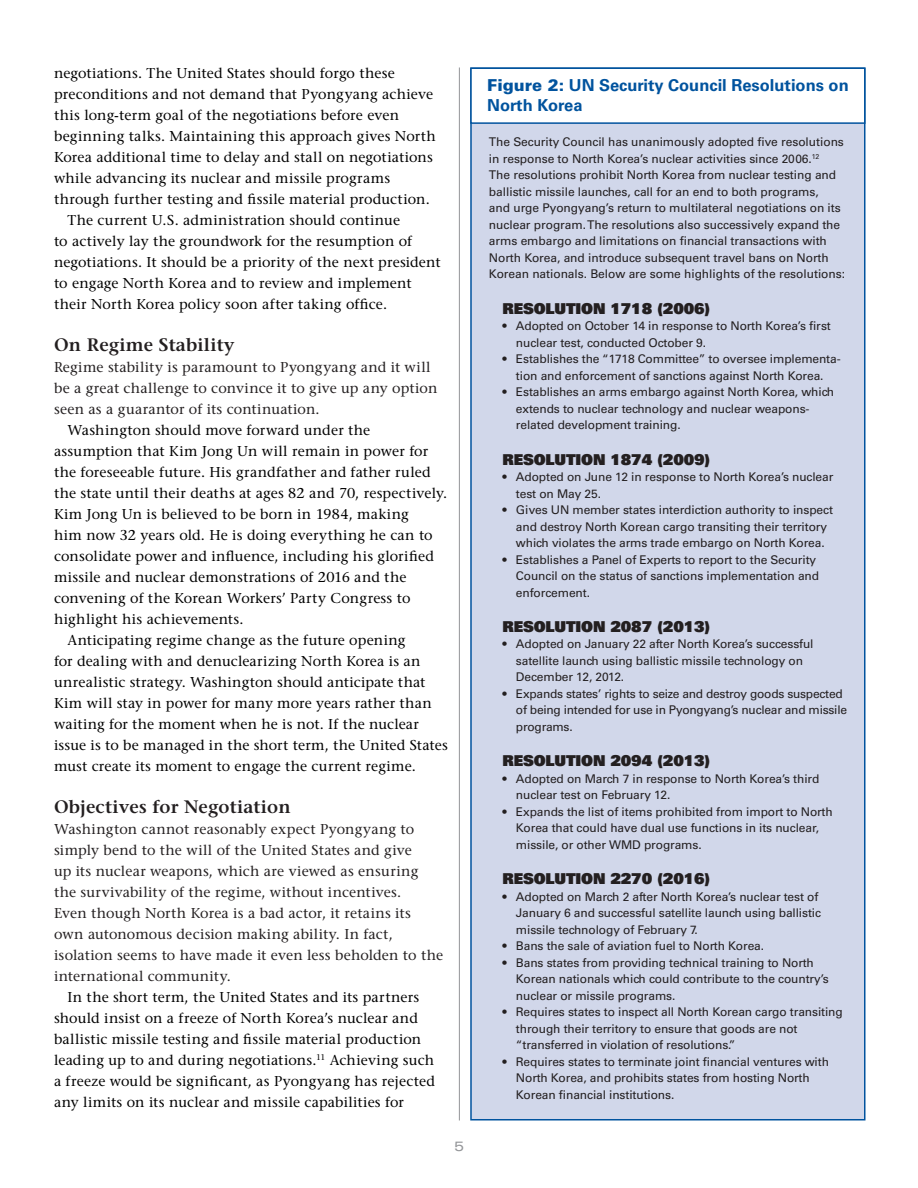
<style>
.page{position:relative;width:918px;height:1188px;background:#fff}
.page>*{position:absolute;margin:0;border:0;box-sizing:border-box;transform-origin:0 0}
.Subhead{font:600 18px "Stone Serif Std";letter-spacing:.01em;color:#231f20}
.t1{font:700 16.5px/19.8px "Univers LT Std";color:#01539e}
.t2{font:15px "Univers LT Std X Black";letter-spacing:-.01em;color:#231f20}
.Subhead_2{font:500 14.25px/21px "Stone Serif Std";letter-spacing:.01em;color:#000}
.Paragraph_-_No_Inden{font:500 14.25px/21px "Stone Serif Std";letter-spacing:.01em;color:#231f20}
.t3{font:expanded 13.5px "Univers LT Std";color:#939598}
.Chart_Body_Text{font:12px/16.5px "Univers LT Std";letter-spacing:-.01em;color:#231f20}
.s1{font-weight:900}
</style>
<div class="page">
<hr style="left:459px;top:68px;width:1px;height:1052px;background:#939598">
<div style="left:470px;top:68px;width:396px;height:1052px;background:#d1d7ea;border:2px solid #01539e"></div>
<div style="left:470px;top:68px;width:396px;height:56px;background:#fff;border:2px solid #01539e"></div>
<p class="Subhead_2" style="left:54px;top:63px;width:384px">negotiations. The United States should forgo these preconditions and not demand that Pyongyang achieve this long-term goal of the negotiations before even beginning talks. Maintaining this approach gives North Korea additional time to delay and stall on negotiations while advancing its nuclear and missile programs through further testing and fissile material production.</p>
<p class="Subhead_2" style="left:54px;top:210px;width:388px;text-indent:14px">The current U.S. administration should continue<br>to actively lay the groundwork for the resumption of negotiations. It should be a priority of the next president to engage North Korea and to review and implement their North Korea policy soon after taking office.</p>
<p class="Subhead" style="left:54px;top:334px;width:182px">On Regime Stability</p>
<p class="Paragraph_-_No_Inden" style="left:54px;top:357px;width:385px">Regime stability is paramount to Pyongyang and it will be a great challenge to convince it to give up any option seen as a guarantor of its continuation.</p>
<p class="Subhead_2" style="left:54px;top:420px;width:395px;text-indent:14px">Washington should move forward under the assumption that Kim Jong Un will remain in power for the foreseeable future. His grandfather and father ruled the state until their deaths at ages 82 and 70, respectively.<br>Kim Jong Un is believed to be born in 1984, making<br>him now 32 years old. He is doing everything he can to consolidate power and influence, including his glorified missile and nuclear demonstrations of 2016 and the convening of the Korean Workers’ Party Congress to highlight his achievements.</p>
<p class="Subhead_2" style="left:54px;top:630px;width:395px;text-indent:14px">Anticipating regime change as the future opening<br>for dealing with and denuclearizing North Korea is an unrealistic strategy. Washington should anticipate that Kim will stay in power for many more years rather than waiting for the moment when he is not. If the nuclear issue is to be managed in the short term, the United States must create its moment to engage the current regime.</p>
<p class="Subhead" style="left:54px;top:796px;width:238px">Objectives for Negotiation</p>
<p class="Paragraph_-_No_Inden" style="left:54px;top:819px;width:391px">Washington cannot reasonably expect Pyongyang to simply bend to the will of the United States and give<br>up its nuclear weapons, which are viewed as ensuring the survivability of the regime, without incentives.<br>Even though North Korea is a bad actor, it retains its own autonomous decision making ability. In fact, isolation seems to have made it even less beholden to the international community.</p>
<p class="Subhead_2" style="left:54px;top:987px;width:383px;text-indent:14px">In the short term, the United States and its partners should insist on a freeze of North Korea’s nuclear and ballistic missile testing and fissile material production leading up to and during negotiations.<sup>11</sup> Achieving such a freeze would be significant, as Pyongyang has rejected any limits on its nuclear and missile capabilities for</p>
<p class="t3" style="left:454px;top:1138px;width:11px">5</p>
<p class="t1" style="left:487px;top:75px;width:363px"><span class="s1">Figure 2:</span> UN Security Council Resolutions on<br>North Korea</p>
<p class="Chart_Body_Text" style="left:489px;top:134px;width:358px">The Security Council has unanimously adopted five resolutions in response to North Korea’s nuclear activities since 2006.<sup>12<br></sup>The resolutions prohibit North Korea from nuclear testing and ballistic missile launches, call for an end to both programs,<br>and urge Pyongyang’s return to multilateral negotiations on its nuclear program. The resolutions also successively expand the arms embargo and limitations on financial transactions with North Korea, and introduce subsequent travel bans on North Korean nationals. Below are some highlights of the resolutions:</p>
<p class="t2" style="left:502px;top:298px;width:209px">RESOLUTION 1718 (2006)</p>
<p class="Chart_Body_Text" style="left:516px;top:318px;width:316px;text-indent:-14px">• Adopted on October 14 in response to North Korea’s first nuclear test, conducted October 9.</p>
<p class="Chart_Body_Text" style="left:502px;top:351px;width:340px;text-align:center">• Establishes the “1718 Committee” to oversee implementa&shy;tion and enforcement of sanctions against North Korea.</p>
<p class="Chart_Body_Text" style="left:516px;top:384px;width:320px;text-indent:-14px">• Establishes an arms embargo against North Korea, which extends to nuclear technology and nuclear weapons&shy;related development training.</p>
<p class="t2" style="left:502px;top:449px;width:209px">RESOLUTION 1874 (2009)</p>
<p class="Chart_Body_Text" style="left:516px;top:469px;width:319px;text-indent:-14px">• Adopted on June 12 in response to North Korea’s nuclear test on May 25.</p>
<p class="Chart_Body_Text" style="left:516px;top:502px;width:319px;text-indent:-14px">• Gives UN member states interdiction authority to inspect and destroy North Korean cargo transiting their territory which violates the arms trade embargo on North Korea.</p>
<p class="Chart_Body_Text" style="left:516px;top:551px;width:305px;text-indent:-14px">• Establishes a Panel of Experts to report to the Security<br>Council on the status of sanctions implementation and enforcement.</p>
<p class="t2" style="left:502px;top:617px;width:209px">RESOLUTION 2087 (2013)</p>
<p class="Chart_Body_Text" style="left:516px;top:636px;width:299px;text-indent:-14px">• Adopted on January 22 after North Korea’s successful satellite launch using ballistic missile technology on<br>December 12, 2012.</p>
<p class="Chart_Body_Text" style="left:516px;top:685px;width:333px;text-indent:-14px">• Expands states’ rights to seize and destroy goods suspected of being intended for use in Pyongyang’s nuclear and missile programs.</p>
<p class="t2" style="left:502px;top:751px;width:209px">RESOLUTION 2094 (2013)</p>
<p class="Chart_Body_Text" style="left:516px;top:770px;width:305px;text-indent:-14px">• Adopted on March 7 in response to North Korea’s third nuclear test on February 12.</p>
<p class="Chart_Body_Text" style="left:516px;top:803px;width:318px;text-indent:-14px">• Expands the list of items prohibited from import to North<br>Korea that could have dual use functions in its nuclear, missile, or other WMD programs.</p>
<p class="t2" style="left:502px;top:869px;width:209px">RESOLUTION 2270 (2016)</p>
<p class="Chart_Body_Text" style="left:516px;top:888px;width:307px;text-indent:-14px">• Adopted on March 2 after North Korea’s nuclear test of<br>January 6 and successful satellite launch using ballistic missile technology of February 7.</p>
<p class="Chart_Body_Text" style="left:502px;top:938px;width:263px">• Bans the sale of aviation fuel to North Korea.</p>
<p class="Chart_Body_Text" style="left:516px;top:954px;width:314px;text-indent:-14px">• Bans states from providing technical training to North<br>Korean nationals which could contribute to the country’s nuclear or missile programs.</p>
<p class="Chart_Body_Text" style="left:516px;top:1004px;width:328px;text-indent:-14px">• Requires states to inspect all North Korean cargo transiting through their territory to ensure that goods are not “transferred in violation of resolutions.”</p>
<p class="Chart_Body_Text" style="left:516px;top:1053px;width:315px;text-indent:-14px">• Requires states to terminate joint financial ventures with<br>North Korea, and prohibits states from hosting North<br>Korean financial institutions.</p>
</div>
